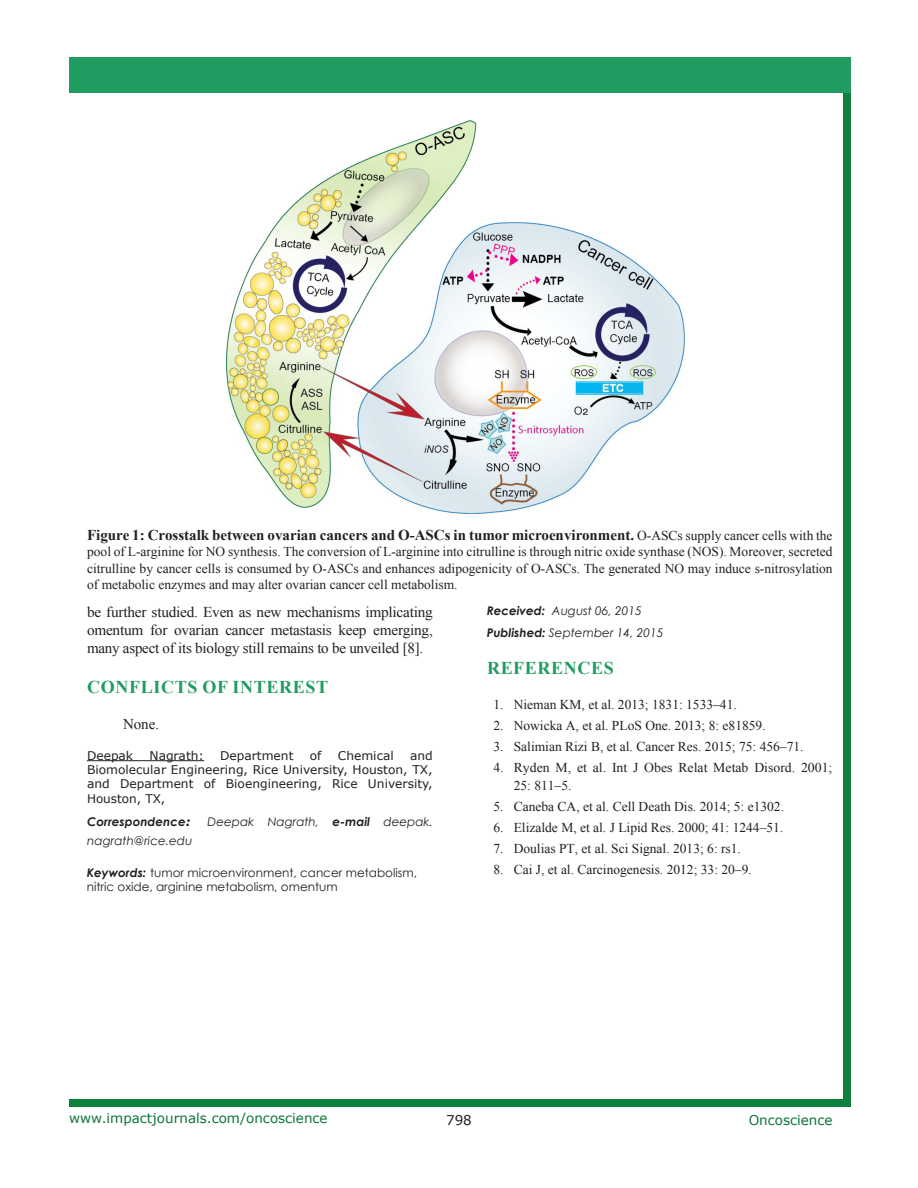
<style>
.page{position:relative;width:918px;height:1188px;background:#fff}
.page>*{position:absolute;margin:0;border:0;box-sizing:border-box;transform-origin:0 0}
.Heading{font:700 18px "Times New Roman";letter-spacing:.035em;color:#219c61}
.SubHeading_Red{font:700 18px "Times New Roman";letter-spacing:.035em;color:#219c61}
.BodyText{font:15px/18px "Times New Roman";letter-spacing:-.015em;color:#231f20;text-align:justify}
.FigureText{font:700 15px "Times New Roman";color:#231f20}
.FigureText-2{font:13.5px/16.2px "Times New Roman";color:#231f20}
.t1{font:13.5px "Verdana";color:#0d753b}
.t2{font:13.5px "Verdana";color:#231f20}
.Body_NLF_upperroman{font:12px/14.4px "Verdana";color:#231f20;text-align:justify}
.t3{font:12px/14.4px "Century Gothic";color:#231f20}
.History{font:italic 12px "Century Gothic";color:#231f20}
.Location{font:italic 12px "Century Gothic";color:#231f20}
.Location-2{font:italic 700 12px "Century Gothic";color:#231f20}
.s1{font-weight:400;font-size:13.5px}
.s2{font-family:"Verdana"}
.s3{font-weight:700}
.s4{font-weight:700;font-style:italic}
</style>
<div class="page">
<div style="left:843px;top:57px;width:7px;height:1048px;background:#0e813f"></div>
<div style="left:69px;top:1099px;width:781px;height:8px;background:#0e813f"></div>
<div style="left:69px;top:57px;width:781px;height:36px;background:#219c61"></div>
<img style="left:226px;top:120px;width:458px;height:393px">
<hr style="left:87px;top:760px;width:117px;height:1px;background:#231f20">
<p class="FigureText" style="left:87px;top:524px;width:747px">Figure 1: Crosstalk between ovarian cancers and O-ASCs in tumor microenvironment. <span class="s1">O-ASCs supply cancer cells with the</span></p>
<p class="FigureText-2" style="left:87px;top:543px;width:747px;text-align:justify">pool of L-arginine for NO synthesis. The conversion of L-arginine into citrulline is through nitric oxide synthase (NOS). Moreover, secreted citrulline by cancer cells is consumed by O-ASCs and enhances adipogenicity of O-ASCs. The generated NO may induce s-nitrosylation of metabolic enzymes and may alter ovarian cancer cell metabolism.</p>
<p class="BodyText" style="left:87px;top:603px;width:347px">be further studied. Even as new mechanisms implicating omentum for ovarian cancer metastasis keep emerging, many aspect of its biology still remains to be unveiled [8].</p>
<p class="Heading" style="left:87px;top:674px;width:242px">CONFLICTS OF INTEREST</p>
<p class="BodyText" style="left:123px;top:714px;width:38px">None.</p>
<p class="Body_NLF_upperroman" style="left:87px;top:748px;width:48px">Deepak</p>
<p class="Body_NLF_upperroman" style="left:150px;top:748px;width:56px">Nagrath:</p>
<p class="Body_NLF_upperroman" style="left:220px;top:748px;width:75px">Department</p>
<p class="Body_NLF_upperroman" style="left:310px;top:748px;width:13px">of</p>
<p class="Body_NLF_upperroman" style="left:338px;top:748px;width:57px">Chemical</p>
<p class="Body_NLF_upperroman" style="left:87px;top:748px;width:347px;text-indent:323px">and Biomolecular Engineering, Rice University, Houston, TX, and Department of Bioengineering, Rice University, Houston, TX,</p>
<p class="Location-2" style="left:87px;top:812px;width:105px">Correspondence<span class="s2">:</span></p>
<p class="Location" style="left:208px;top:813px;width:227px">Deepak Nagrath, <span class="s3">e-mail</span> deepak.</p>
<p class="Location" style="left:87px;top:832px;width:107px">nagrath@rice.edu</p>
<p class="t3" style="left:87px;top:865px;width:332px"><span class="s4">Keywords:</span> tumor microenvironment, cancer metabolism, nitric oxide, arginine metabolism, omentum</p>
<p class="History" style="left:487px;top:602px;width:156px"><span class="s3">Received:</span> August 06, 2015</p>
<p class="History" style="left:487px;top:625px;width:178px"><span class="s3">Published:</span> September 14, 2015</p>
<p class="SubHeading_Red" style="left:487px;top:655px;width:128px">REFERENCES</p>
<p class="FigureText-2" style="left:494px;top:696px;width:245px">1. Nieman KM, et al. 2013; 1831: 1533–41.</p>
<p class="FigureText-2" style="left:494px;top:717px;width:274px">2. Nowicka A, et al. PLoS One. 2013; 8: e81859.</p>
<p class="FigureText-2" style="left:494px;top:738px;width:312px">3. Salimian Rizi B, et al. Cancer Res. 2015; 75: 456–71.</p>
<p class="FigureText-2" style="left:514px;top:758px;width:320px;line-height:18px;text-indent:-20px">4. Ryden M, et al. Int J Obes Relat Metab Disord. 2001;<br>25: 811–5.</p>
<p class="FigureText-2" style="left:494px;top:798px;width:292px">5. Caneba CA, et al. Cell Death Dis. 2014; 5: e1302.</p>
<p class="FigureText-2" style="left:494px;top:819px;width:291px">6. Elizalde M, et al. J Lipid Res. 2000; 41: 1244–51.</p>
<p class="FigureText-2" style="left:494px;top:840px;width:249px">7. Doulias PT, et al. Sci Signal. 2013; 6: rs1.</p>
<p class="FigureText-2" style="left:494px;top:861px;width:260px">8. Cai J, et al. Carcinogenesis. 2012; 33: 20–9.</p>
<p class="t1" style="left:69px;top:1109px;width:260px">www.impactjournals.com/oncoscience</p>
<p class="t2" style="left:446px;top:1111px;width:27px">798</p>
<p class="t1" style="left:749px;top:1111px;width:85px">Oncoscience</p>
</div>
